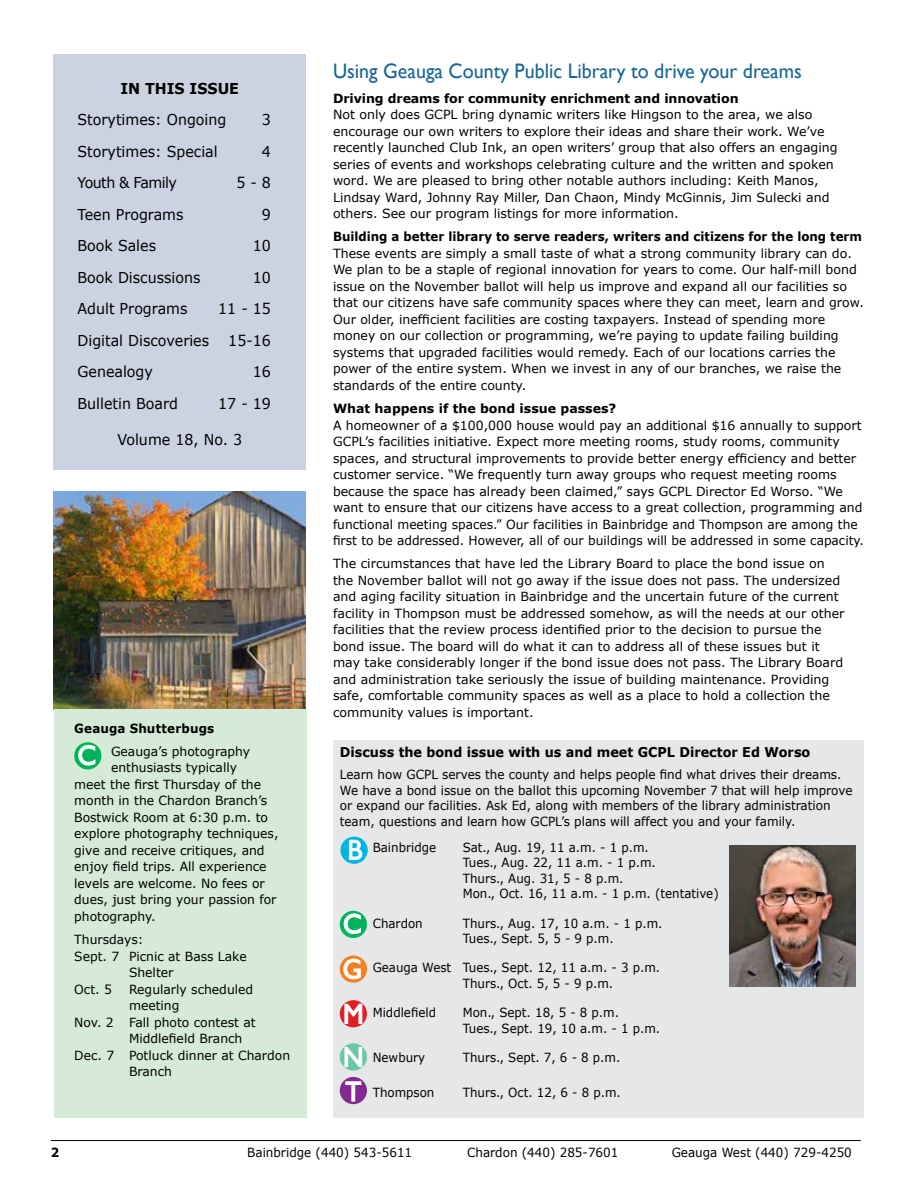
<style>
.page{position:relative;width:918px;height:1188px;background:#fff}
.page>*{position:absolute;margin:0;border:0;box-sizing:border-box;transform-origin:0 0}
.t1{font:21px "Gill Sans";color:#186598;scale:.95 1}
.t2{font:15px "Verdana";color:#000;scale:.95 1}
.t3{font:15px "Verdana";letter-spacing:-.04em;color:#000;scale:.95 1}
.t4{font:700 15px "Verdana";color:#000;scale:.95 1}
.t5{font:700 13.5px "Verdana";color:#000;scale:.95 1}
.t6{font:12.6px/16.5px "Verdana";color:#000}
.t7{font:12.6px/15.6px "Verdana";color:#000;scale:.94 1}
.t8{font:12.6px/15.6px "Verdana";color:#000;scale:.95 1}
.t9{font:700 12.6px "Verdana";color:#000}
.t10{font:700 12.6px "Verdana";color:#000;scale:.94 1}
.t11{font:700 12.6px "Verdana";color:#000;scale:.95 1}
</style>
<div class="page">
<hr style="left:51px;top:1140px;width:810px;height:1px;background:#000">
<div style="left:53px;top:54px;width:253px;height:416px;background:#cbd2e1"></div>
<img style="left:54px;top:491px;width:252px;height:219px">
<div style="left:54px;top:710px;width:252px;height:408px;background:#d5ebd7"></div>
<svg style="left:74px;top:742px;width:27px;height:27px"></svg>
<svg style="left:78px;top:745px;width:17px;height:20px"></svg>
<div style="left:333px;top:740px;width:531px;height:378px;background:#e6e7e8"></div>
<svg style="left:340px;top:911px;width:27px;height:27px"></svg>
<svg style="left:344px;top:914px;width:17px;height:20px"></svg>
<svg style="left:340px;top:955px;width:27px;height:28px"></svg>
<svg style="left:343px;top:959px;width:18px;height:20px"></svg>
<svg style="left:340px;top:1000px;width:27px;height:27px"></svg>
<svg style="left:345px;top:1003px;width:17px;height:21px"></svg>
<svg style="left:340px;top:1043px;width:27px;height:28px"></svg>
<svg style="left:345px;top:1047px;width:17px;height:20px"></svg>
<svg style="left:340px;top:1077px;width:27px;height:27px"></svg>
<svg style="left:345px;top:1082px;width:16px;height:19px"></svg>
<svg style="left:341px;top:837px;width:27px;height:27px"></svg>
<svg style="left:349px;top:840px;width:13px;height:20px"></svg>
<img style="left:729px;top:846px;width:126px;height:141px">
<p class="t4" style="left:121px;top:77px;width:126px">IN THIS ISSUE</p>
<p class="t2" style="left:77px;top:110px;width:158px">Storytimes: Ongoing</p>
<p class="t2" style="left:262px;top:110px;width:11px">3</p>
<p class="t2" style="left:77px;top:141px;width:149px">Storytimes: Special</p>
<p class="t2" style="left:262px;top:141px;width:11px">4</p>
<p class="t3" style="left:77px;top:173px;width:106px">Youth &amp; Family</p>
<p class="t2" style="left:236px;top:173px;width:38px">5 - 8</p>
<p class="t2" style="left:77px;top:204px;width:113px">Teen Programs</p>
<p class="t2" style="left:262px;top:204px;width:11px">9</p>
<p class="t2" style="left:77px;top:236px;width:84px">Book Sales</p>
<p class="t2" style="left:253px;top:236px;width:21px">10</p>
<p class="t2" style="left:77px;top:267px;width:131px">Book Discussions</p>
<p class="t2" style="left:253px;top:267px;width:21px">10</p>
<p class="t2" style="left:77px;top:299px;width:117px">Adult Programs</p>
<p class="t2" style="left:218px;top:299px;width:57px">11 - 15</p>
<p class="t2" style="left:77px;top:330px;width:140px">Digital Discoveries</p>
<p class="t2" style="left:228px;top:330px;width:46px">15-16</p>
<p class="t2" style="left:77px;top:362px;width:81px">Genealogy</p>
<p class="t2" style="left:253px;top:362px;width:21px">16</p>
<p class="t2" style="left:77px;top:393px;width:107px">Bulletin Board</p>
<p class="t2" style="left:218px;top:393px;width:57px">17 - 19</p>
<p class="t2" style="left:117px;top:429px;width:133px">Volume 18, No. 3</p>
<p class="t11" style="left:74px;top:719px;width:149px">Geauga Shutterbugs</p>
<p class="t6" style="left:111px;top:743px;width:141px">Geauga’s photography</p>
<p class="t6" style="left:111px;top:759px;width:128px">enthusiasts typically</p>
<p class="t6" style="left:74px;top:776px;width:188px">meet the first Thursday of the</p>
<p class="t6" style="left:74px;top:793px;width:195px">month in the Chardon Branch’s</p>
<p class="t6" style="left:74px;top:809px;width:195px">Bostwick Room at 6:30 p.m. to</p>
<p class="t6" style="left:74px;top:826px;width:206px">explore photography techniques,</p>
<p class="t6" style="left:74px;top:842px;width:192px">give and receive critiques, and</p>
<p class="t6" style="left:74px;top:859px;width:194px">enjoy field trips. All experience</p>
<p class="t6" style="left:74px;top:875px;width:192px">levels are welcome. No fees or</p>
<p class="t6" style="left:74px;top:892px;width:204px">dues, just bring your passion for</p>
<p class="t6" style="left:74px;top:908px;width:83px">photography.</p>
<p class="t6" style="left:74px;top:931px;width:71px">Thursdays:</p>
<p class="t6" style="left:74px;top:948px;width:174px">Sept. 7 Picnic at Bass Lake</p>
<p class="t6" style="left:129px;top:964px;width:46px">Shelter</p>
<p class="t6" style="left:74px;top:981px;width:39px">Oct. 5</p>
<p class="t6" style="left:129px;top:981px;width:126px">Regularly scheduled</p>
<p class="t6" style="left:129px;top:997px;width:52px">meeting</p>
<p class="t6" style="left:74px;top:1014px;width:183px">Nov. 2 Fall photo contest at</p>
<p class="t6" style="left:129px;top:1030px;width:115px">Middlefield Branch</p>
<p class="t6" style="left:74px;top:1047px;width:217px">Dec. 7 Potluck dinner at Chardon</p>
<p class="t6" style="left:129px;top:1063px;width:45px">Branch</p>
<h1 class="t1" style="left:333px;top:58px;width:495px">Using Geauga County Public Library to drive your dreams</h1>
<p class="t9" style="left:333px;top:89px;width:407px">Driving dreams for community enrichment and innovation</p>
<p class="t6" style="left:333px;top:106px;width:506px">Not only does GCPL bring dynamic writers like Hingson to the area, we also encourage our own writers to explore their ideas and share their work. We’ve recently launched Club Ink, an open writers’ group that also offers an engaging series of events and workshops celebrating culture and the written and spoken word. We are pleased to bring other notable authors including: Keith Manos, Lindsay Ward, Johnny Ray Miller, Dan Chaon, Mindy McGinnis, Jim Sulecki and others. See our program listings for more information.</p>
<p class="t10" style="left:333px;top:228px;width:564px">Building a better library to serve readers, writers and citizens for the long term</p>
<p class="t6" style="left:333px;top:245px;width:533px">These events are simply a small taste of what a strong community library can do.<br>We plan to be a staple of regional innovation for years to come. Our half-mill bond issue on the November ballot will help us improve and expand all our facilities so that our citizens have safe community spaces where they can meet, learn and grow.<br>Our older, inefficient facilities are costing taxpayers. Instead of spending more money on our collection or programming, we’re paying to update failing building systems that upgraded facilities would remedy. Each of our locations carries the power of the entire system. When we invest in any of our branches, we raise the standards of the entire county.</p>
<p class="t9" style="left:333px;top:400px;width:285px">What happens if the bond issue passes?</p>
<p class="t6" style="left:333px;top:417px;width:533px">A homeowner of a $100,000 house would pay an additional $16 annually to support GCPL’s facilities initiative. Expect more meeting rooms, study rooms, community spaces, and structural improvements to provide better energy efficiency and better customer service. “We frequently turn away groups who request meeting rooms because the space has already been claimed,” says GCPL Director Ed Worso. “We want to ensure that our citizens have access to a great collection, programming and functional meeting spaces.” Our facilities in Bainbridge and Thompson are among the first to be addressed. However, all of our buildings will be addressed in some capacity.</p>
<p class="t6" style="left:333px;top:555px;width:513px">The circumstances that have led the Library Board to place the bond issue on the November ballot will not go away if the issue does not pass. The undersized and aging facility situation in Bainbridge and the uncertain future of the current facility in Thompson must be addressed somehow, as will the needs at our other facilities that the review process identified prior to the decision to pursue the bond issue. The board will do what it can to address all of these issues but it may take considerably longer if the bond issue does not pass. The Library Board and administration take seriously the issue of building maintenance. Providing safe, comfortable community spaces as well as a place to hold a collection the community values is important.</p>
<p class="t5" style="left:340px;top:742px;width:497px">Discuss the bond issue with us and meet GCPL Director Ed Worso</p>
<p class="t8" style="left:340px;top:767px;width:541px">Learn how GCPL serves the county and helps people find what drives their dreams.<br>We have a bond issue on the ballot this upcoming November 7 that will help improve or expand our facilities. Ask Ed, along with members of the library administration team, questions and learn how GCPL’s plans will affect you and your family.</p>
<p class="t7" style="left:373px;top:839px;width:69px">Bainbridge</p>
<p class="t7" style="left:463px;top:839px;width:274px">Sat., Aug. 19, 11 a.m. - 1 p.m.<br>Tues., Aug. 22, 11 a.m. - 1 p.m.<br>Thurs., Aug. 31, 5 - 8 p.m.<br>Mon., Oct. 16, 11 a.m. - 1 p.m. (tentative)</p>
<p class="t7" style="left:373px;top:915px;width:55px">Chardon</p>
<p class="t7" style="left:463px;top:915px;width:214px">Thurs., Aug. 17, 10 a.m. - 1 p.m.<br>Tues., Sept. 5, 5 - 9 p.m.</p>
<p class="t7" style="left:463px;top:960px;width:212px;text-indent:-90px">Geauga West Tues., Sept. 12, 11 a.m. - 3 p.m.<br>Thurs., Oct. 5, 5 - 9 p.m.</p>
<p class="t7" style="left:373px;top:1004px;width:69px">Middlefield</p>
<p class="t7" style="left:463px;top:1004px;width:212px">Mon., Sept. 18, 5 - 8 p.m.<br>Tues., Sept. 19, 10 a.m. - 1 p.m.</p>
<p class="t7" style="left:373px;top:1049px;width:57px">Newbury</p>
<p class="t7" style="left:463px;top:1049px;width:169px">Thurs., Sept. 7, 6 - 8 p.m.</p>
<p class="t7" style="left:373px;top:1084px;width:67px">Thompson</p>
<p class="t7" style="left:463px;top:1084px;width:170px">Thurs., Oct. 12, 6 - 8 p.m.</p>
<p class="t11" style="left:51px;top:1144px;width:10px">2</p>
<p class="t8" style="left:247px;top:1145px;width:175px">Bainbridge (440) 543-5611</p>
<p class="t8" style="left:467px;top:1145px;width:161px">Chardon (440) 285-7601</p>
<p class="t8" style="left:672px;top:1145px;width:191px">Geauga West (440) 729-4250</p>
</div>
